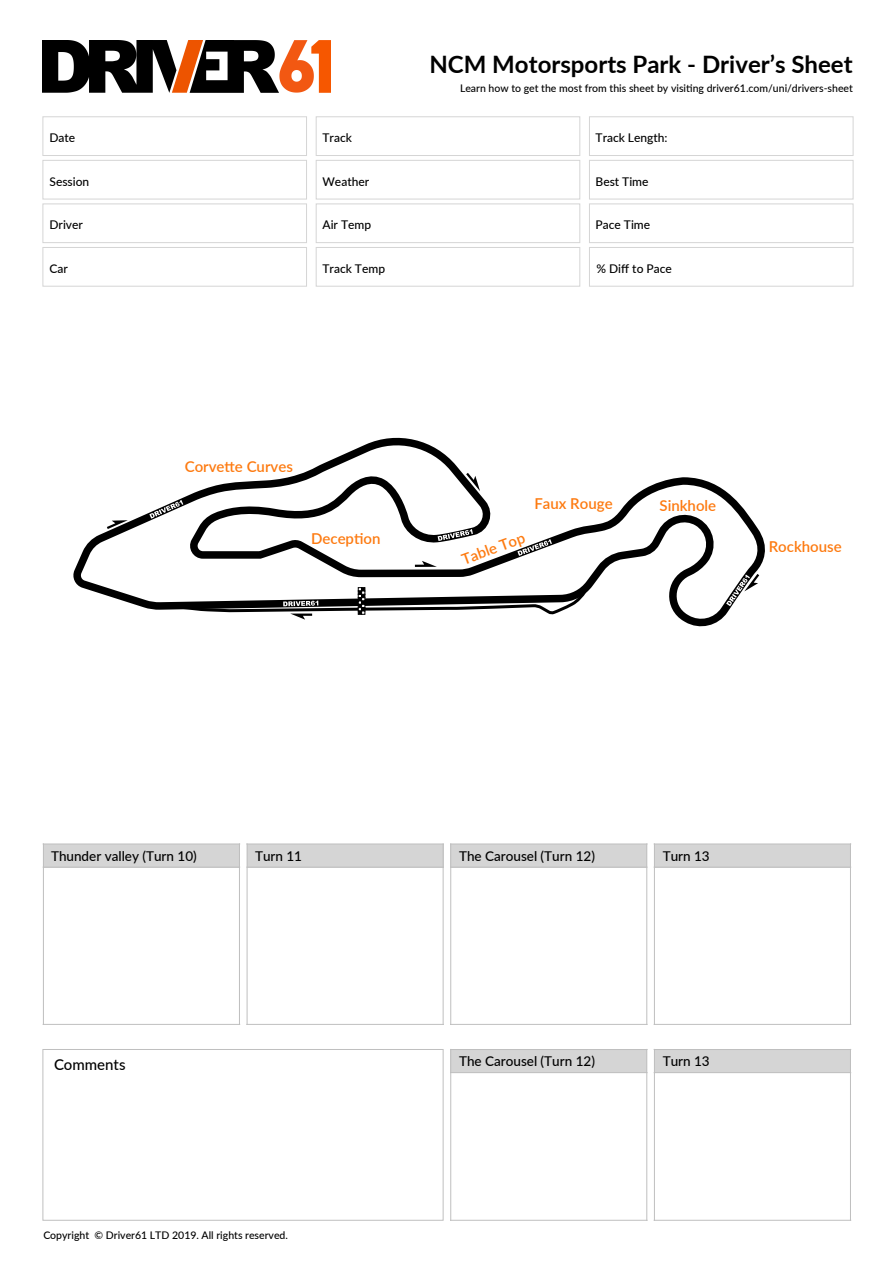
<style>
.page{position:relative;width:893px;height:1263px;background:#fff}
.page>*{position:absolute;margin:0;border:0;box-sizing:border-box;transform-origin:0 0}
.t1{font:700 24px "Lato";color:#000}
.t2{font:600 15px "Lato";color:#fd7a10}
.t3{font:500 15px "Lato";color:#000}
.t4{font:500 13.5px "Lato";color:#000}
.t5{font:500 12px "Lato";color:#000}
.t6{font:500 10.5px "Lato";color:#000}
</style>
<div class="page">
<svg style="left:73px;top:437px;width:692px;height:190px"></svg>
<svg style="left:107px;top:520px;width:21px;height:9px"></svg>
<svg style="left:466px;top:473px;width:14px;height:18px"></svg>
<svg style="left:415px;top:561px;width:22px;height:6px"></svg>
<svg style="left:168px;top:579px;width:425px;height:41px"></svg>
<svg style="left:149px;top:500px;width:34px;height:19px"></svg>
<svg style="left:438px;top:529px;width:35px;height:12px"></svg>
<svg style="left:726px;top:574px;width:33px;height:32px"></svg>
<svg style="left:517px;top:539px;width:35px;height:17px"></svg>
<div style="left:43px;top:844px;width:196px;height:23px;background:#d5d5d5"></div>
<hr style="left:43px;top:867px;width:197px;height:1px;background:#bfbfbf">
<hr style="left:43px;top:843px;width:1px;height:182px;background:#bfbfbf">
<hr style="left:239px;top:843px;width:1px;height:182px;background:#bfbfbf">
<hr style="left:43px;top:844px;width:197px;height:1px;background:#bfbfbf">
<hr style="left:43px;top:1024px;width:197px;height:1px;background:#bfbfbf">
<div style="left:247px;top:844px;width:196px;height:23px;background:#d5d5d5"></div>
<hr style="left:246px;top:867px;width:198px;height:1px;background:#bfbfbf">
<hr style="left:247px;top:843px;width:1px;height:182px;background:#bfbfbf">
<hr style="left:443px;top:843px;width:1px;height:182px;background:#bfbfbf">
<hr style="left:246px;top:844px;width:198px;height:1px;background:#bfbfbf">
<hr style="left:246px;top:1024px;width:198px;height:1px;background:#bfbfbf">
<div style="left:451px;top:844px;width:196px;height:23px;background:#d5d5d5"></div>
<hr style="left:450px;top:867px;width:198px;height:1px;background:#bfbfbf">
<hr style="left:450px;top:843px;width:1px;height:182px;background:#bfbfbf">
<hr style="left:646px;top:843px;width:1px;height:182px;background:#bfbfbf">
<hr style="left:450px;top:844px;width:198px;height:1px;background:#bfbfbf">
<hr style="left:450px;top:1024px;width:198px;height:1px;background:#bfbfbf">
<div style="left:654px;top:844px;width:196px;height:23px;background:#d5d5d5"></div>
<hr style="left:654px;top:867px;width:197px;height:1px;background:#bfbfbf">
<hr style="left:654px;top:843px;width:1px;height:182px;background:#bfbfbf">
<hr style="left:850px;top:843px;width:1px;height:182px;background:#bfbfbf">
<hr style="left:654px;top:844px;width:197px;height:1px;background:#bfbfbf">
<hr style="left:654px;top:1024px;width:197px;height:1px;background:#bfbfbf">
<div style="left:451px;top:1049px;width:196px;height:24px;background:#d5d5d5"></div>
<hr style="left:450px;top:1072px;width:198px;height:1px;background:#bfbfbf">
<hr style="left:450px;top:1049px;width:1px;height:172px;background:#bfbfbf">
<hr style="left:646px;top:1049px;width:1px;height:172px;background:#bfbfbf">
<hr style="left:450px;top:1049px;width:198px;height:1px;background:#bfbfbf">
<hr style="left:450px;top:1220px;width:198px;height:1px;background:#bfbfbf">
<div style="left:654px;top:1049px;width:196px;height:24px;background:#d5d5d5"></div>
<hr style="left:654px;top:1072px;width:197px;height:1px;background:#bfbfbf">
<hr style="left:654px;top:1049px;width:1px;height:172px;background:#bfbfbf">
<hr style="left:850px;top:1049px;width:1px;height:172px;background:#bfbfbf">
<hr style="left:654px;top:1049px;width:197px;height:1px;background:#bfbfbf">
<hr style="left:654px;top:1220px;width:197px;height:1px;background:#bfbfbf">
<div style="left:43px;top:1049px;width:400px;height:171px;border:1px solid #bfbfbf"></div>
<div style="left:43px;top:116px;width:264px;height:40px;background:#fff;border:1px solid #d5d5d5"></div>
<div style="left:316px;top:116px;width:264px;height:40px;background:#fff;border:1px solid #d5d5d5"></div>
<div style="left:43px;top:204px;width:264px;height:39px;background:#fff;border:1px solid #d5d5d5"></div>
<div style="left:43px;top:247px;width:264px;height:40px;background:#fff;border:1px solid #d5d5d5"></div>
<div style="left:316px;top:160px;width:264px;height:39px;background:#fff;border:1px solid #d5d5d5"></div>
<div style="left:316px;top:204px;width:264px;height:39px;background:#fff;border:1px solid #d5d5d5"></div>
<div style="left:316px;top:247px;width:264px;height:40px;background:#fff;border:1px solid #d5d5d5"></div>
<div style="left:589px;top:116px;width:264px;height:40px;background:#fff;border:1px solid #d5d5d5"></div>
<div style="left:43px;top:160px;width:264px;height:39px;background:#fff;border:1px solid #d5d5d5"></div>
<div style="left:589px;top:160px;width:264px;height:39px;background:#fff;border:1px solid #d5d5d5"></div>
<div style="left:589px;top:204px;width:264px;height:39px;background:#fff;border:1px solid #d5d5d5"></div>
<div style="left:589px;top:247px;width:264px;height:40px;background:#fff;border:1px solid #d5d5d5"></div>
<img style="left:43px;top:40px;width:287px;height:52px">
<h1 class="t1" style="left:429px;top:46px;width:425px">NCM Motorsports Park - Driver’s Sheet</h1>
<p class="t5" style="left:50px;top:129px;width:27px">Date</p>
<p class="t5" style="left:322px;top:129px;width:31px">Track</p>
<p class="t6" style="left:460px;top:80px;width:394px">Learn how to get the most from this sheet by visiting driver61.com/uni/drivers-sheet</p>
<p class="t5" style="left:596px;top:129px;width:74px">Track Length:</p>
<p class="t5" style="left:322px;top:173px;width:48px">Weather</p>
<p class="t5" style="left:322px;top:216px;width:50px">Air Temp</p>
<p class="t5" style="left:322px;top:260px;width:64px">Track Temp</p>
<p class="t5" style="left:50px;top:173px;width:41px">Session</p>
<p class="t5" style="left:596px;top:173px;width:55px">Best Time</p>
<p class="t5" style="left:596px;top:216px;width:56px">Pace Time</p>
<p class="t5" style="left:50px;top:216px;width:35px">Driver</p>
<p class="t5" style="left:50px;top:260px;width:20px">Car</p>
<p class="t5" style="left:596px;top:260px;width:77px">% Diff to Pace</p>
<h2 class="t2" style="left:185px;top:456px;width:110px">Corvette Curves</h2>
<h2 class="t2" style="left:311px;top:528px;width:71px">Deception</h2>
<h2 class="t2" style="left:458px;top:549px;width:68px;rotate:-20deg">Table Top</h2>
<h2 class="t2" style="left:534px;top:493px;width:80px">Faux Rouge</h2>
<h2 class="t2" style="left:659px;top:495px;width:58px">Sinkhole</h2>
<h2 class="t2" style="left:769px;top:536px;width:75px">Rockhouse</h2>
<p class="t4" style="left:51px;top:846px;width:147px">Thunder valley (Turn 10)</p>
<p class="t4" style="left:255px;top:846px;width:49px">Turn 11</p>
<p class="t4" style="left:459px;top:846px;width:137px">The Carousel (Turn 12)</p>
<p class="t4" style="left:663px;top:846px;width:49px">Turn 13</p>
<h2 class="t3" style="left:54px;top:1053px;width:73px">Comments</h2>
<p class="t6" style="left:43px;top:1227px;width:246px">Copyright © Driver61 LTD 2019. All rights reserved.</p>
<p class="t4" style="left:459px;top:1051px;width:137px">The Carousel (Turn 12)</p>
<p class="t4" style="left:663px;top:1051px;width:49px">Turn 13</p>
</div>
